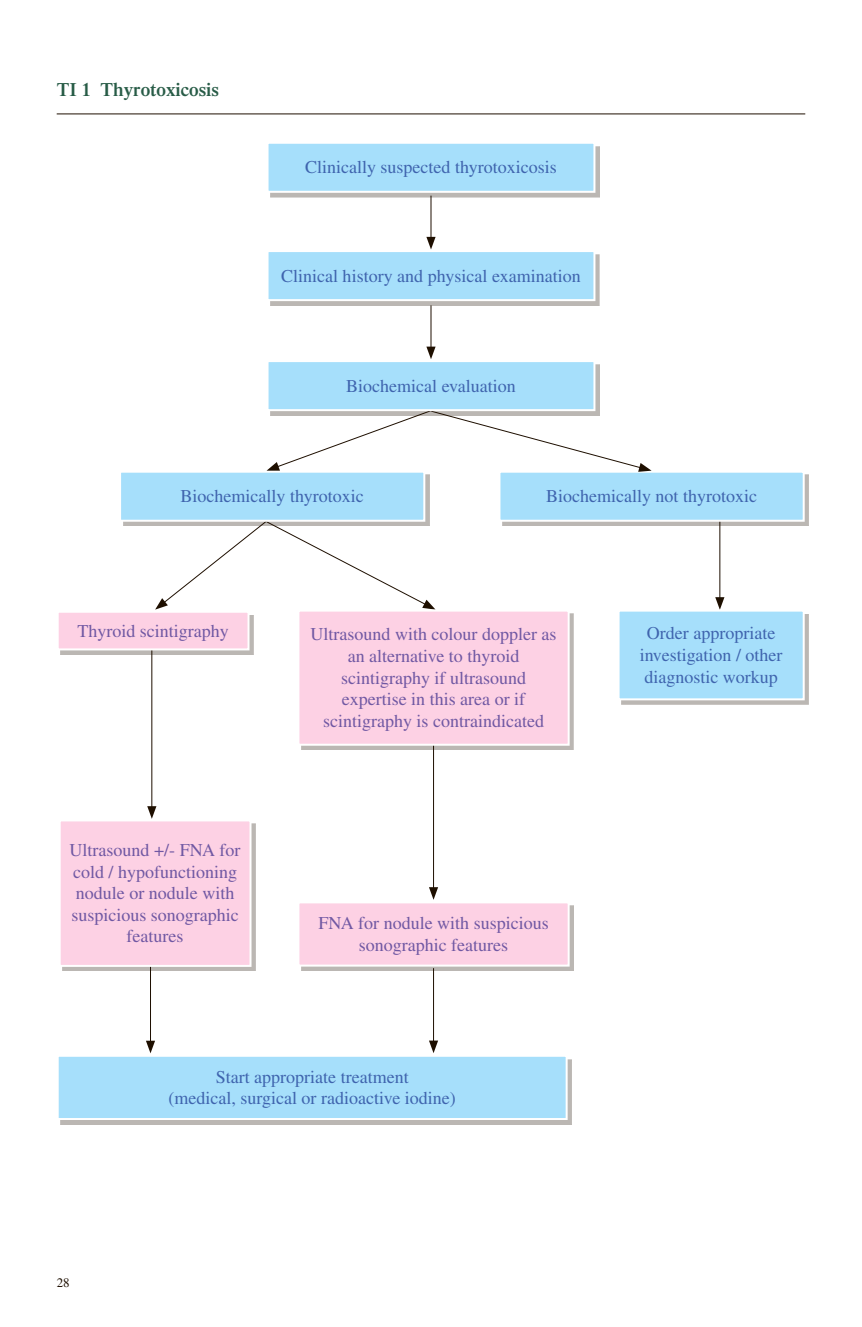
<style>
.page{position:relative;width:862px;height:1327px;background:#fff}
.page>*{position:absolute;margin:0;border:0;box-sizing:border-box;transform-origin:0 0}
.t1{font:600 19px "Times LT Std";color:#285c47}
.t2{font:18px/21.6px "Times LT Std";color:#7058a3;text-align:center}
.t3{font:18px/21.6px "Times LT Std";color:#3f64ae;text-align:center}
.t4{font:13px "Times LT Std";color:#1e0f00}
</style>
<div class="page">
<hr style="left:57px;top:113px;width:748px;height:1px;background:#1e0f00">
<svg style="left:155px;top:520px;width:280px;height:89px"></svg>
<hr style="left:719px;top:520px;width:1px;height:80px;background:#1e0f00">
<svg style="left:715px;top:597px;width:9px;height:12px"></svg>
<hr style="left:150px;top:964px;width:1px;height:80px;background:#1e0f00">
<svg style="left:146px;top:1040px;width:9px;height:13px"></svg>
<hr style="left:433px;top:740px;width:1px;height:150px;background:#1e0f00">
<svg style="left:429px;top:887px;width:9px;height:13px"></svg>
<hr style="left:151px;top:644px;width:1px;height:165px;background:#1e0f00">
<svg style="left:147px;top:806px;width:9px;height:13px"></svg>
<hr style="left:430px;top:196px;width:1px;height:44px;background:#1e0f00">
<svg style="left:426px;top:237px;width:9px;height:12px"></svg>
<div style="left:271px;top:146px;width:329px;height:51px;background:#bbb7b3"></div>
<div style="left:267px;top:143px;width:327px;height:49px;background:#a6dffb"></div>
<div style="left:266px;top:142px;width:329px;height:51px;border:2px solid #fff"></div>
<div style="left:61px;top:615px;width:193px;height:40px;background:#1e0f00;opacity:.3"></div>
<div style="left:58px;top:612px;width:190px;height:37px;background:#fdd1e4"></div>
<div style="left:57px;top:611px;width:192px;height:39px;border:2px solid #fff"></div>
<div style="left:271px;top:254px;width:329px;height:51px;background:#bbb7b3"></div>
<div style="left:267px;top:251px;width:327px;height:49px;background:#a6dffb"></div>
<div style="left:266px;top:250px;width:329px;height:51px;border:2px solid #fff"></div>
<div style="left:123px;top:475px;width:306px;height:51px;background:#1e0f00;opacity:.3"></div>
<div style="left:120px;top:472px;width:304px;height:49px;background:#a6dffb"></div>
<div style="left:119px;top:471px;width:306px;height:51px;border:2px solid #fff"></div>
<div style="left:502px;top:475px;width:307px;height:51px;background:#bbb7b3"></div>
<div style="left:499px;top:472px;width:304px;height:49px;background:#a6dffb"></div>
<div style="left:498px;top:471px;width:306px;height:51px;border:2px solid #fff"></div>
<div style="left:622px;top:614px;width:187px;height:91px;background:#1e0f00;opacity:.3"></div>
<div style="left:618px;top:610px;width:185px;height:89px;background:#a6dffb"></div>
<div style="left:617px;top:609px;width:187px;height:91px;border:2px solid #fff"></div>
<div style="left:61px;top:1059px;width:511px;height:65px;background:#bbb7b3"></div>
<div style="left:58px;top:1055px;width:508px;height:64px;background:#a6dffb"></div>
<div style="left:57px;top:1054px;width:510px;height:66px;border:2px solid #fff"></div>
<div style="left:302px;top:614px;width:272px;height:136px;background:#1e0f00;opacity:.3"></div>
<div style="left:298px;top:610px;width:270px;height:135px;background:#fdd1e4"></div>
<div style="left:297px;top:609px;width:272px;height:137px;border:2px solid #fff"></div>
<div style="left:302px;top:905px;width:272px;height:66px;background:#1e0f00;opacity:.3"></div>
<div style="left:298px;top:902px;width:270px;height:63px;background:#fdd1e4"></div>
<div style="left:297px;top:901px;width:272px;height:65px;border:2px solid #fff"></div>
<div style="left:63px;top:823px;width:193px;height:148px;background:#1e0f00;opacity:.3"></div>
<div style="left:60px;top:820px;width:190px;height:146px;background:#fdd1e4"></div>
<div style="left:59px;top:819px;width:192px;height:148px;border:2px solid #fff"></div>
<hr style="left:430px;top:305px;width:1px;height:45px;background:#1e0f00">
<svg style="left:426px;top:347px;width:9px;height:12px"></svg>
<hr style="left:433px;top:968px;width:1px;height:75px;background:#1e0f00">
<svg style="left:429px;top:1040px;width:9px;height:13px"></svg>
<svg style="left:266px;top:411px;width:385px;height:61px"></svg>
<div style="left:271px;top:364px;width:329px;height:51px;background:#1e0f00;opacity:.3"></div>
<div style="left:267px;top:361px;width:327px;height:49px;background:#a6dffb"></div>
<div style="left:266px;top:360px;width:329px;height:51px;border:2px solid #fff"></div>
<p class="t1" style="left:57px;top:78px;width:164px">TI 1 Thyrotoxicosis</p>
<p class="t3" style="left:305px;top:156px;width:253px">Clinically suspected thyrotoxicosis</p>
<p class="t3" style="left:281px;top:265px;width:301px">Clinical history and physical examination</p>
<p class="t3" style="left:346px;top:375px;width:171px">Biochemical evaluation</p>
<p class="t3" style="left:180px;top:485px;width:185px">Biochemically thyrotoxic</p>
<p class="t3" style="left:546px;top:485px;width:212px">Biochemically not thyrotoxic</p>
<p class="t2" style="left:77px;top:619px;width:153px">Thyroid scintigraphy</p>
<p class="t2" style="left:70px;top:839px;width:173px">Ultrasound +/- FNA for cold / hypofunctioning nodule or nodule with suspicious sonographic features</p>
<p class="t2" style="left:310px;top:623px;width:247px">Ultrasound with colour doppler as an alternative to thyroid scintigraphy if ultrasound expertise in this area or if scintigraphy is contraindicated</p>
<p class="t2" style="left:318px;top:912px;width:232px">FNA for nodule with suspicious sonographic features</p>
<p class="t4" style="left:57px;top:1275px;width:14px">28</p>
<p class="t3" style="left:168px;top:1065px;width:289px">Start appropriate treatment<br>(medical, surgical or radioactive iodine)</p>
<p class="t3" style="left:639px;top:622px;width:144px">Order appropriate investigation / other diagnostic workup</p>
</div>
